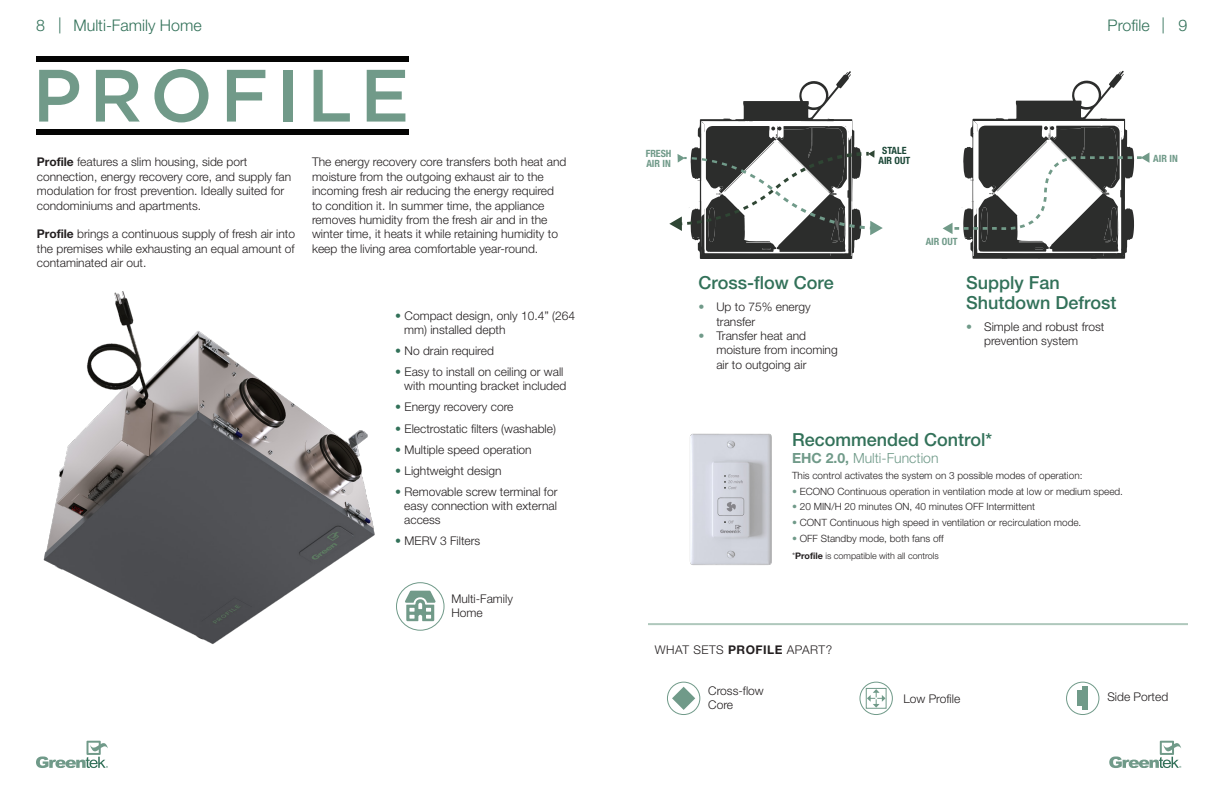
<style>
.page{position:relative;width:1224px;height:792px;background:#fff}
.page>*{position:absolute;margin:0;border:0;box-sizing:border-box;transform-origin:0 0}
.t1{font:500 18px "Helvetica Neue";color:#327159}
.t2{font:300 16px "Helvetica Neue";color:#327159}
.t3{font:300 14px "Helvetica Neue";color:#709a89}
.t4{font:300 12px/14.4px "Helvetica Neue";color:#231f20}
.t5{font:300 12px "Helvetica Neue";letter-spacing:.04em;color:#231f20}
.t6{font:300 10px "Helvetica Neue";color:#231f20}
.t7{font:700 condensed 10px "Helvetica Neue";color:#709a89}
.t8{font:700 condensed 10px "Helvetica Neue";color:#1b4737}
.t9{font:300 9px "Helvetica Neue";color:#231f20}
.s1{font-weight:700}
.s2{color:#327159}
.s3{color:#709a89}
</style>
<div class="page">
<svg style="left:36px;top:741px;width:72px;height:27px"></svg>
<svg style="left:1109px;top:741px;width:72px;height:27px"></svg>
<svg style="left:405px;top:591px;width:31px;height:30px"></svg>
<div style="left:396px;top:582px;width:49px;height:49px;border:1px solid #709a89;border-radius:50%"></div>
<div style="left:283px;top:70px;width:9px;height:52px;background:#719a89"></div>
<svg style="left:314px;top:70px;width:36px;height:52px"></svg>
<svg style="left:367px;top:70px;width:38px;height:52px"></svg>
<svg style="left:39px;top:70px;width:40px;height:52px"></svg>
<svg style="left:96px;top:70px;width:44px;height:52px"></svg>
<svg style="left:154px;top:69px;width:55px;height:53px"></svg>
<svg style="left:227px;top:70px;width:38px;height:52px"></svg>
<div style="left:36px;top:129px;width:373px;height:6px;background:#050504"></div>
<div style="left:36px;top:56px;width:373px;height:6px;background:#050504"></div>
<img style="left:43px;top:291px;width:332px;height:353px">
<hr style="left:648px;top:623px;width:540px;height:2px;background:#afc8bc">
<svg style="left:669px;top:71px;width:214px;height:188px"></svg>
<svg style="left:943px;top:71px;width:206px;height:188px"></svg>
<div style="left:1083px;top:686px;width:5px;height:24px;background:#709a89"></div>
<div style="left:1078px;top:690px;width:5px;height:16px;background:#709a89"></div>
<div style="left:1066px;top:682px;width:33px;height:33px;border:1px solid #709a89;border-radius:50%"></div>
<div style="left:859px;top:682px;width:34px;height:33px;border:1px solid #709a89;border-radius:50%"></div>
<div style="left:667px;top:682px;width:33px;height:33px;border:1px solid #709a89;border-radius:50%"></div>
<svg style="left:672px;top:687px;width:23px;height:23px"></svg>
<div style="left:866px;top:688px;width:21px;height:21px;border:1px solid #709a89"></div>
<svg style="left:867px;top:689px;width:19px;height:19px"></svg>
<img style="left:690px;top:433px;width:82px;height:132px">
<h2 class="t2" style="left:36px;top:15px;width:27px">8 |</h2>
<h2 class="t2" style="left:1162px;top:15px;width:27px">| 9</h2>
<p class="t2" style="left:73px;top:15px;width:130px">Multi-Family Home</p>
<p class="t2" style="left:1108px;top:15px;width:44px">Profile</p>
<p class="t4" style="left:37px;top:155px;width:256px"><span class="s1">Profile</span> features a slim housing, side port connection, energy recovery core, and supply fan modulation for frost prevention. Ideally suited for condominiums and apartments.</p>
<p class="t4" style="left:37px;top:227px;width:260px;text-align:justify"><span class="s1">Profile</span> brings a continuous supply of fresh air into the premises while exhausting an equal amount of contaminated air out.</p>
<p class="t4" style="left:312px;top:155px;width:256px">The energy recovery core transfers both heat and moisture from the outgoing exhaust air to the incoming fresh air reducing the energy required to condition it. In summer time, the appliance removes humidity from the fresh air and in the winter time, it heats it while retaining humidity to keep the living area comfortable year-round.</p>
<p class="t4" style="left:404px;top:308px;width:172px;line-height:14px;text-indent:-9px"><span class="s2">•</span> Compact design, only 10.4” (264 mm) installed depth</p>
<p class="t4" style="left:395px;top:343px;width:100px"><span class="s2">•</span> No drain required</p>
<p class="t4" style="left:395px;top:365px;width:173px;line-height:14px;text-align:right"><span class="s2">•</span> Easy to install on ceiling or wall with mounting bracket included</p>
<p class="t4" style="left:395px;top:400px;width:120px"><span class="s2">•</span> Energy recovery core</p>
<p class="t4" style="left:395px;top:421px;width:162px"><span class="s2">•</span> Electrostatic filters (washable)</p>
<p class="t4" style="left:395px;top:442px;width:138px"><span class="s2">•</span> Multiple speed operation</p>
<p class="t4" style="left:395px;top:463px;width:108px"><span class="s2">•</span> Lightweight design</p>
<p class="t4" style="left:404px;top:485px;width:155px;line-height:14px;text-align:justify;text-indent:-9px"><span class="s2">•</span> Removable screw terminal for easy connection with external access</p>
<p class="t4" style="left:395px;top:534px;width:87px"><span class="s2">•</span> MERV 3 Filters</p>
<p class="t4" style="left:451px;top:591px;width:63px">Multi-Family</p>
<p class="t4" style="left:451px;top:605px;width:33px">Home</p>
<p class="t7" style="left:646px;top:147px;width:27px">FRESH</p>
<p class="t7" style="left:646px;top:157px;width:26px">AIR IN</p>
<p class="t8" style="left:882px;top:144px;width:26px">STALE</p>
<p class="t8" style="left:878px;top:154px;width:33px">AIR OUT</p>
<p class="t7" style="left:926px;top:236px;width:33px">AIR OUT</p>
<p class="t1" style="left:698px;top:272px;width:137px">Cross-flow Core</p>
<p class="t4" style="left:716px;top:300px;width:96px;text-indent:-18px"><span class="s3">•</span> Up to 75% energy transfer</p>
<p class="t4" style="left:716px;top:328px;width:123px;text-indent:-18px"><span class="s3">•</span> Transfer heat and moisture from incoming air to outgoing air</p>
<p class="t4" style="left:984px;top:319px;width:122px;text-indent:-18px"><span class="s3">•</span> Simple and robust frost prevention system</p>
<p class="t1" style="left:966px;top:272px;width:95px">Supply Fan</p>
<p class="t1" style="left:966px;top:292px;width:152px">Shutdown Defrost</p>
<p class="t1" style="left:792px;top:429px;width:202px">Recommended Control*</p>
<p class="t3" style="left:792px;top:450px;width:148px"><span class="s1">EHC 2.0,</span> Multi-Function</p>
<p class="t6" style="left:792px;top:469px;width:292px">This control activates the system on 3 possible modes of operation:</p>
<p class="t6" style="left:792px;top:485px;width:332px"><span class="s3">•</span> ECONO Continuous operation in ventilation mode at low or medium speed.</p>
<p class="t6" style="left:792px;top:501px;width:244px"><span class="s3">•</span> 20 MIN/H 20 minutes ON, 40 minutes OFF Intermittent</p>
<p class="t6" style="left:792px;top:516px;width:291px"><span class="s3">•</span> CONT Continuous high speed in ventilation or recirculation mode.</p>
<p class="t6" style="left:792px;top:533px;width:153px"><span class="s3">•</span> OFF Standby mode, both fans off</p>
<p class="t9" style="left:792px;top:551px;width:148px">*<span class="s1">Profile</span> is compatible with all controls</p>
<p class="t7" style="left:1153px;top:152px;width:26px">AIR IN</p>
<p class="t5" style="left:655px;top:642px;width:179px">WHAT SETS <span class="s1">PROFILE</span> APART?</p>
<p class="t4" style="left:708px;top:683px;width:57px">Cross-flow<br>Core</p>
<p class="t4" style="left:903px;top:691px;width:58px">Low Profile</p>
<p class="t4" style="left:1107px;top:689px;width:62px">Side Ported</p>
</div>
